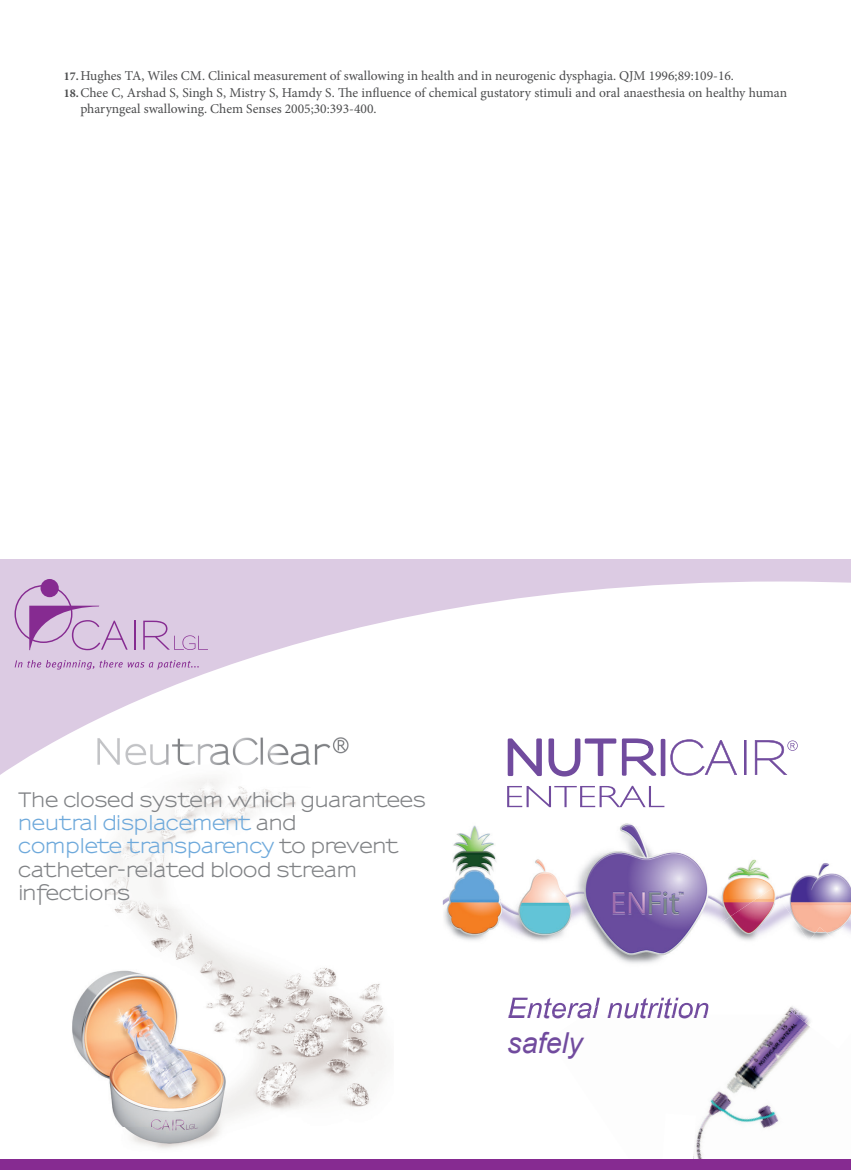
<style>
.page{position:relative;width:851px;height:1170px;background:#fff}
.page>*{position:absolute;margin:0;border:0;box-sizing:border-box;transform-origin:0 0}
.t1{font:italic 28.8px/34.7px "Arial";color:#714b9e}
.t2{font:700 19.2px/23.1px "Sansumi";color:#808285}
.t3{font:13.5px/16.5px "Minion Pro";color:#4b4c4d}
.s1{font-weight:700;font-size:12px}
.s2{color:#6ea9db}
</style>
<div class="page">
<img style="left:72px;top:908px;width:315px;height:241px">
<svg style="left:72px;top:1129px;width:4px;height:7px"></svg>
<img style="left:76px;top:1127px;width:9px;height:12px">
<img style="left:85px;top:1127px;width:81px;height:12px">
<div style="left:0;top:1159px;width:454px;height:10px;background:#862b91"></div>
<img style="left:105px;top:796px;width:191px;height:112px">
<img style="left:552px;top:1014px;width:243px;height:145px">
<img style="left:579px;top:1014px;width:129px;height:4px">
<svg style="left:661px;top:1113px;width:35px;height:46px"></svg>
<img style="left:795px;top:1014px;width:15px;height:30px">
<div style="left:430px;top:1159px;width:420px;height:10px;background:#862b91"></div>
<img style="left:443px;top:805px;width:407px;height:147px">
<img style="left:610px;top:887px;width:198px;height:122px">
<img style="left:808px;top:927px;width:42px;height:14px">
<img style="left:767px;top:941px;width:83px;height:73px">
<img style="left:509px;top:997px;width:75px;height:17px">
<img style="left:648px;top:997px;width:60px;height:17px">
<img style="left:584px;top:997px;width:64px;height:17px">
<svg style="left:507px;top:796px;width:157px;height:11px"></svg>
<svg style="left:0;top:559px;width:850px;height:237px"></svg>
<div style="left:41px;top:579px;width:18px;height:18px;background:#862b91;border-radius:50%"></div>
<svg style="left:15px;top:585px;width:113px;height:65px;background:#cbadd3"></svg>
<hr style="left:134px;top:620px;width:2px;height:29px;background:#862b91">
<svg style="left:143px;top:620px;width:65px;height:30px;background:#d2b9da"></svg>
<svg style="left:15px;top:660px;width:184px;height:9px;background:#caaad2"></svg>
<p class="t3" style="left:64px;top:68px;width:671px"><span class="s1">17.</span> Hughes TA, Wiles CM. Clinical measurement of swallowing in health and in neurogenic dysphagia. QJM 1996;89:109-16.</p>
<p class="t3" style="left:80px;top:84px;width:708px;text-indent:-17px"><span class="s1">18.</span> Chee C, Arshad S, Singh S, Mistry S, Hamdy S. The influence of chemical gustatory stimuli and oral anaesthesia on healthy human pharyngeal swallowing. Chem Senses 2005;30:393-400.</p>
<h2 class="t2" style="left:18px;top:788px;width:409px">The closed system which guarantees <span class="s2">neutral displacement</span> and<br><span class="s2">complete transparency</span> to prevent catheter-related blood stream infections</h2>
<h1 class="t1" style="left:507px;top:990px;width:203px">Enteral nutrition safely</h1>
</div>
